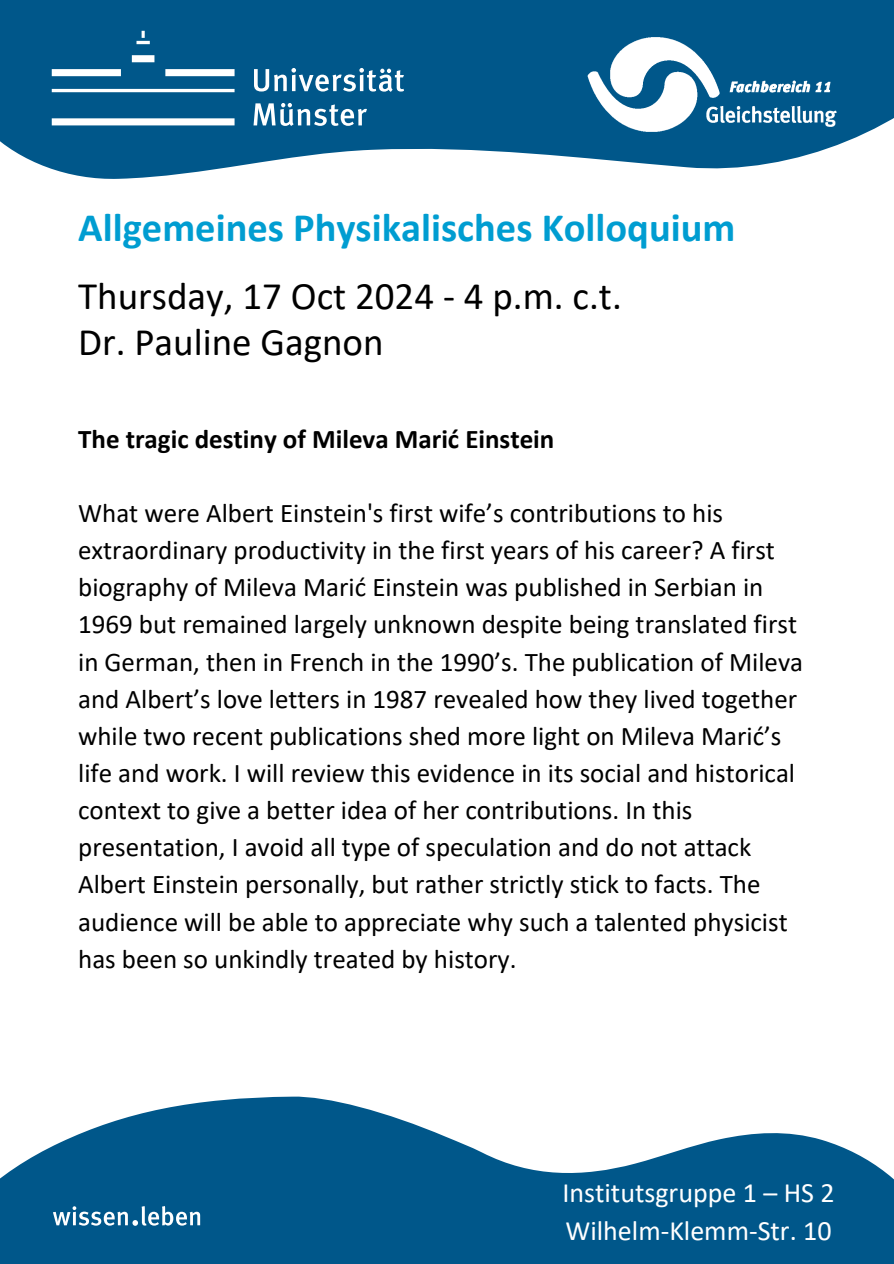
<style>
.page{position:relative;width:894px;height:1264px;background:#fff}
.page>*{position:absolute;margin:0;border:0;box-sizing:border-box;transform-origin:0 0}
.t1{font:700 40.5px "Calibri";color:#009dd1}
.t2{font:39px "Calibri";color:#000}
.t3{font:28.05px "Calibri";color:#fff}
.t4{font:27px/37.2px "Calibri";color:#000}
.t5{font:700 27px "Calibri";color:#000}
</style>
<div class="page">
<svg style="left:0;top:1096px;width:893px;height:167px;fill:#00578a"></svg>
<svg style="left:0;top:0;width:893px;height:179px;fill:#00578a"></svg>
<svg style="left:52px;top:31px;width:352px;height:95px;background:#29729d"></svg>
<img style="left:576px;top:28px;width:270px;height:115px">
<svg style="left:53px;top:1205px;width:147px;height:20px"></svg>
<p class="t1" style="left:78px;top:211px;width:658px">Allgemeines Physikalisches Kolloquium</p>
<p class="t2" style="left:78px;top:279px;width:545px">Thursday, 17 Oct 2024 - 4 p.m. c.t.</p>
<h1 class="t2" style="left:78px;top:325px;width:307px">Dr. Pauline Gagnon</h1>
<h2 class="t5" style="left:78px;top:427px;width:477px">The tragic destiny of Mileva Marić Einstein</h2>
<h2 class="t4" style="left:78px;top:496px;width:726px">What were Albert Einstein's first wife’s contributions to his extraordinary productivity in the first years of his career? A first biography of Mileva Marić Einstein was published in Serbian in 1969 but remained largely unknown despite being translated first in German, then in French in the 1990’s. The publication of Mileva and Albert’s love letters in 1987 revealed how they lived together while two recent publications shed more light on Mileva Marić’s life and work. I will review this evidence in its social and historical context to give a better idea of her contributions. In this presentation, I avoid all type of speculation and do not attack Albert Einstein personally, but rather strictly stick to facts. The audience will be able to appreciate why such a talented physicist has been so unkindly treated by history.</h2>
<h3 class="t3" style="left:562px;top:1180px;width:274px">Institutsgruppe 1 – HS 2</h3>
<p class="t3" style="left:565px;top:1218px;width:267px">Wilhelm-Klemm-Str. 10</p>
</div>
